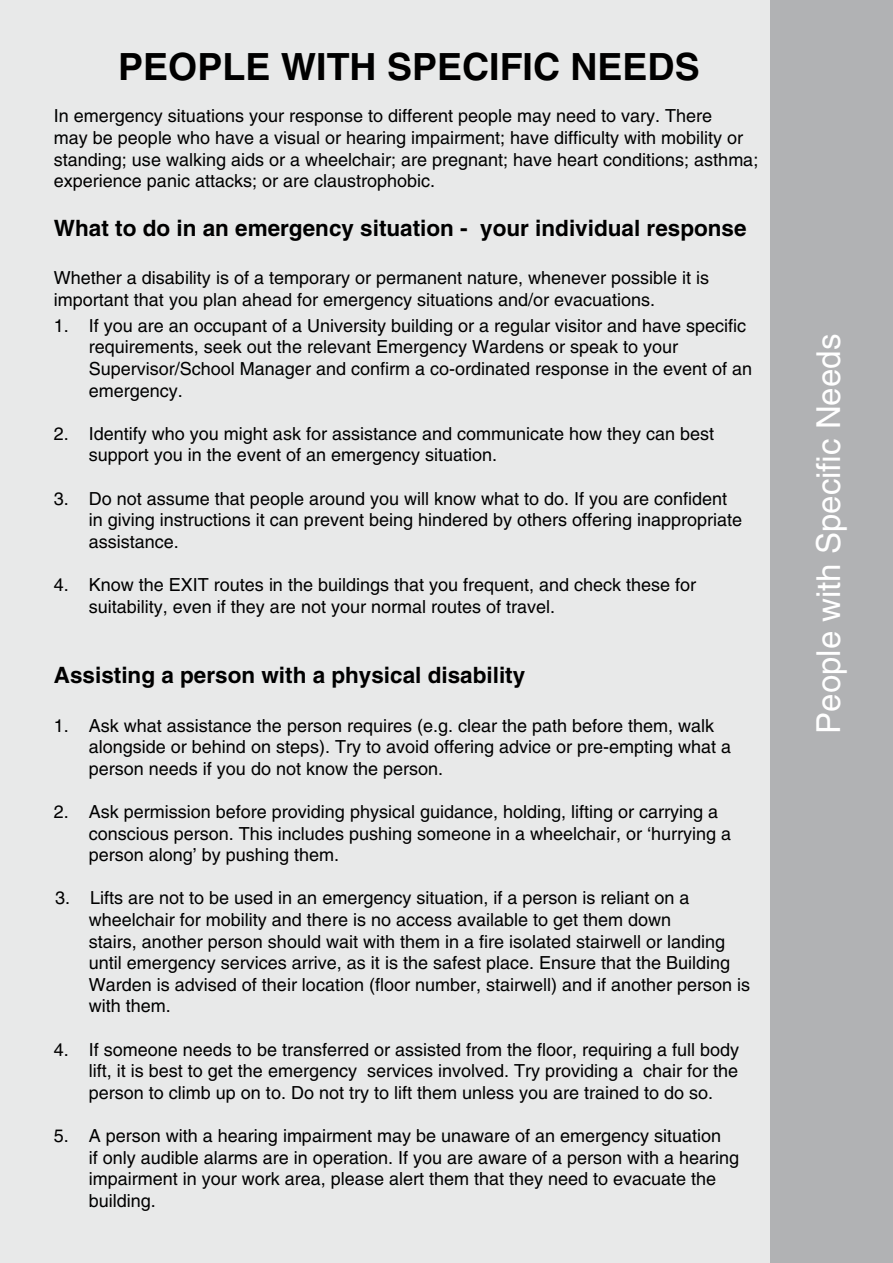
<style>
.page{position:relative;width:893px;height:1263px;background:#fff}
.page>*{position:absolute;margin:0;border:0;box-sizing:border-box;transform-origin:0 0}
.t1{font:700 37.5px "Helvetica LT Std";color:#000}
.t2{font:33px "Helvetica LT Std";color:#fff}
.t3{font:700 22.5px "Helvetica LT Std";color:#000}
.t4{font:18px/21.6px "Helvetica LT Std";color:#000}
</style>
<div class="page">
<div style="left:0;top:0;width:770px;height:1263px;background:#e8e9e9"></div>
<div style="left:770px;top:0;width:123px;height:1263px;background:#b1b2b4"></div>
<h1 class="t1" style="left:118px;top:44px;width:583px">PEOPLE WITH SPECIFIC NEEDS</h1>
<p class="t4" style="left:54px;top:105px;width:706px">In emergency situations your response to different people may need to vary. There<br>may be people who have a visual or hearing impairment; have difficulty with mobility or standing; use walking aids or a wheelchair; are pregnant; have heart conditions; asthma; experience panic attacks; or are claustrophobic.</p>
<p class="t3" style="left:54px;top:214px;width:694px">What to do in an emergency situation - your individual response</p>
<p class="t4" style="left:54px;top:267px;width:657px">Whether a disability is of a temporary or permanent nature, whenever possible it is important that you plan ahead for emergency situations and/or evacuations.</p>
<p class="t4" style="left:89px;top:315px;width:665px;text-indent:-35px">1. If you are an occupant of a University building or a regular visitor and have specific requirements, seek out the relevant Emergency Wardens or speak to your Supervisor/School Manager and confirm a co-ordinated response in the event of an emergency.</p>
<p class="t4" style="left:89px;top:423px;width:627px;text-indent:-35px">2. Identify who you might ask for assistance and communicate how they can best support you in the event of an emergency situation.</p>
<p class="t4" style="left:89px;top:487px;width:655px;text-indent:-35px">3. Do not assume that people around you will know what to do. If you are confident in giving instructions it can prevent being hindered by others offering inappropriate assistance.</p>
<p class="t4" style="left:89px;top:574px;width:609px;text-indent:-35px">4. Know the EXIT routes in the buildings that you frequent, and check these for suitability, even if they are not your normal routes of travel.</p>
<p class="t3" style="left:54px;top:661px;width:473px">Assisting a person with a physical disability</p>
<p class="t4" style="left:89px;top:714px;width:644px;text-indent:-35px">1. Ask what assistance the person requires (e.g. clear the path before them, walk alongside or behind on steps). Try to avoid offering advice or pre-empting what a person needs if you do not know the person.</p>
<p class="t4" style="left:89px;top:801px;width:644px;text-indent:-35px">2. Ask permission before providing physical guidance, holding, lifting or carrying a conscious person. This includes pushing someone in a wheelchair, or ‘hurrying a person along’ by pushing them.</p>
<p class="t4" style="left:89px;top:887px;width:663px;text-indent:-34px">3. Lifts are not to be used in an emergency situation, if a person is reliant on a wheelchair for mobility and there is no access available to get them down<br>stairs, another person should wait with them in a fire isolated stairwell or landing until emergency services arrive, as it is the safest place. Ensure that the Building Warden is advised of their location (floor number, stairwell) and if another person is with them.</p>
<p class="t4" style="left:89px;top:1038px;width:652px;text-align:justify;text-indent:-35px">4. If someone needs to be transferred or assisted from the floor, requiring a full body lift, it is best to get the emergency services involved. Try providing a chair for the person to climb up on to. Do not try to lift them unless you are trained to do so.</p>
<p class="t4" style="left:89px;top:1125px;width:652px;text-indent:-35px">5. A person with a hearing impairment may be unaware of an emergency situation<br>if only audible alarms are in operation. If you are aware of a person with a hearing impairment in your work area, please alert them that they need to evacuate the building.</p>
<h2 class="t2" style="left:809px;top:734px;width:401px;rotate:-90deg">People with Specific Needs</h2>
</div>
